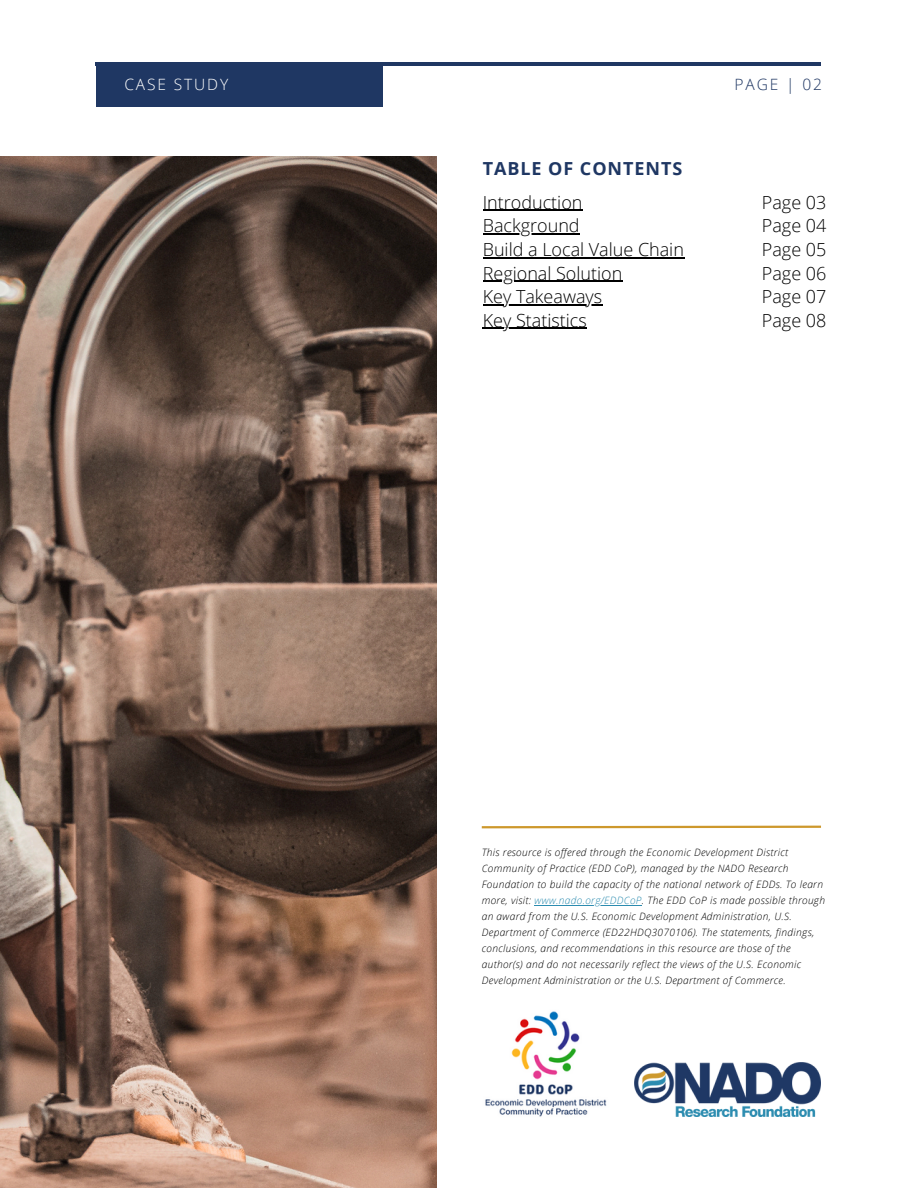
<style>
.page{position:relative;width:918px;height:1188px;background:#fff}
.page>*{position:absolute;margin:0;border:0;box-sizing:border-box;transform-origin:0 0}
.t1{font:300 18px/23.7px "Open Sans";color:#000}
.t2{font:700 18px "Open Sans";letter-spacing:.055em;color:#1f3763}
.t3{font:300 15.6px "Open Sans";letter-spacing:.12em;color:#fff}
.t4{font:300 15.6px "Open Sans";letter-spacing:.12em;color:#1f3763}
.t5{font:italic 300 10.2px/16px "Open Sans";letter-spacing:.03em;color:#000}
.s1{color:#2c8cb0}
</style>
<div class="page">
<hr style="left:96px;top:62px;width:725px;height:4px;background:#1f3763">
<div style="left:96px;top:62px;width:287px;height:44px;background:#1f3763"></div>
<img style="left:0;top:156px;width:437px;height:1032px">
<svg style="left:481px;top:825px;width:340px;height:4px"></svg>
<img style="left:485px;top:1011px;width:122px;height:106px">
<img style="left:635px;top:1062px;width:186px;height:54px">
<hr style="left:535px;top:905px;width:107px;height:1px;background:#2c8cb0">
<hr style="left:483px;top:210px;width:100px;height:1px;background:#000">
<hr style="left:483px;top:233px;width:97px;height:2px;background:#000">
<hr style="left:483px;top:257px;width:201px;height:1px;background:#000">
<hr style="left:483px;top:281px;width:140px;height:1px;background:#000">
<hr style="left:483px;top:304px;width:119px;height:1px;background:#000">
<hr style="left:483px;top:328px;width:104px;height:1px;background:#000">
<p class="t3" style="left:124px;top:73px;width:105px">CASE STUDY</p>
<h3 class="t4" style="left:735px;top:74px;width:89px">PAGE | 02</h3>
<h2 class="t2" style="left:483px;top:155px;width:201px">TABLE OF CONTENTS</h2>
<p class="t1" style="left:483px;top:190px;width:101px">Introduction</p>
<p class="t1" style="left:483px;top:213px;width:203px">Background<br>Build a Local Value Chain</p>
<p class="t1" style="left:483px;top:261px;width:141px">Regional Solution<br>Key Takeaways<br>Key Statistics</p>
<h1 class="t1" style="left:762px;top:190px;width:66px;text-align:justify">Page 03<br>Page 04<br>Page 05<br>Page 06<br>Page 07<br>Page 08</h1>
<h1 class="t5" style="left:482px;top:844px;width:345px">This resource is offered through the Economic Development District Community of Practice (EDD CoP), managed by the NADO Research Foundation to build the capacity of the national network of EDDs. To learn more, visit: <span class="s1">www.nado.org/EDDCoP</span>. The EDD CoP is made possible through</h1>
<h2 class="t5" style="left:482px;top:908px;width:334px">an award from the U.S. Economic Development Administration, U.S.<br>Department of Commerce (ED22HDQ3070106). The statements, findings, conclusions, and recommendations in this resource are those of the author(s) and do not necessarily reflect the views of the U.S. Economic Development Administration or the U.S. Department of Commerce.</h2>
</div>
